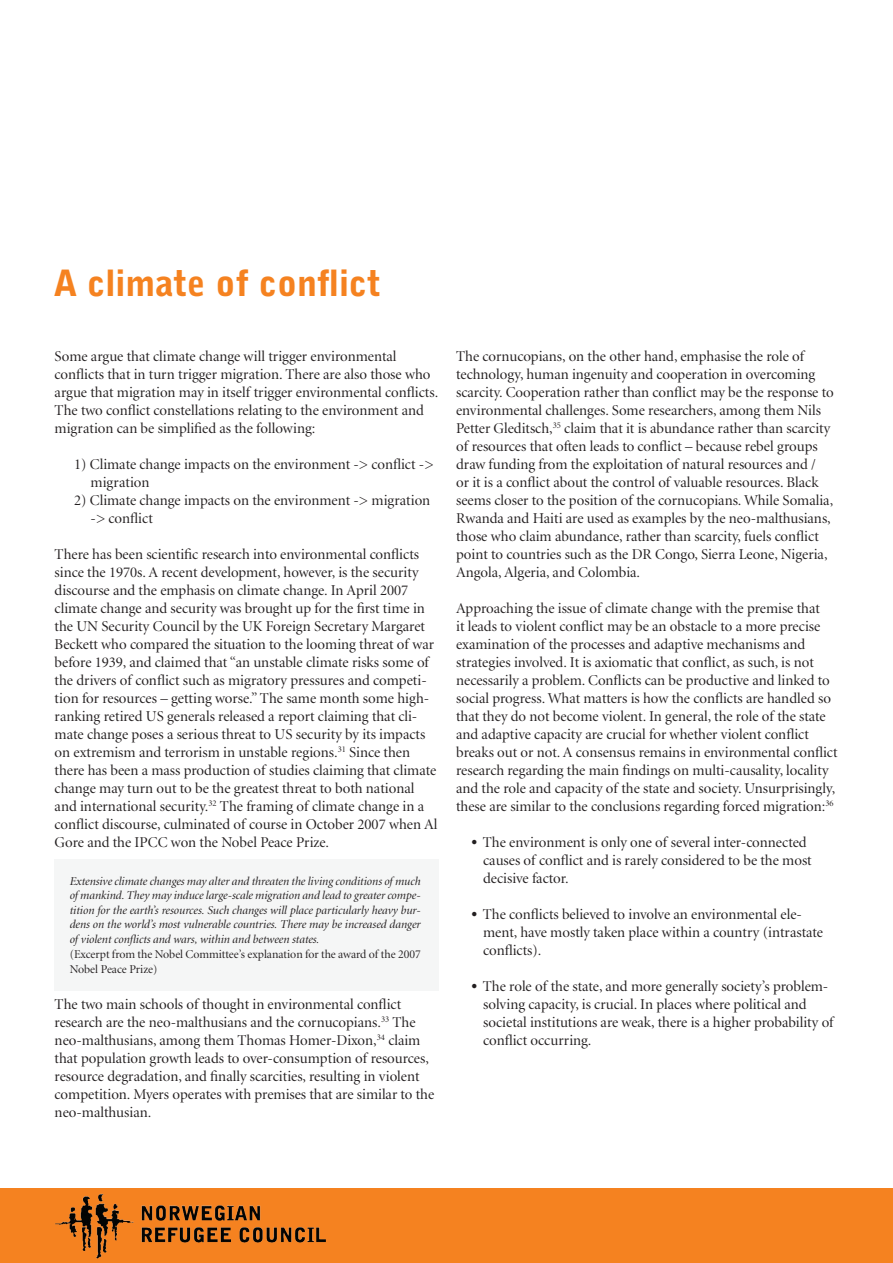
<style>
.page{position:relative;width:893px;height:1263px;background:#fff}
.page>*{position:absolute;margin:0;border:0;box-sizing:border-box;transform-origin:0 0}
.t1{font:900 36px "Bell Gothic";color:#f58220}
.t2{font:15px/18px "Minion Display";color:#231f20}
.t3{font:italic 12px/14.7px "Minion Display";color:#231f20;text-align:justify}
.t4{font:12px/15.3px "Minion Display";color:#231f20}
.s1{font-size:24px}
</style>
<div class="page">
<div style="left:54px;top:859px;width:384px;height:132px;background:#f5f6f6"></div>
<div style="left:0;top:1188px;width:893px;height:75px;background:#f58220"></div>
<img style="left:55px;top:1193px;width:270px;height:66px">
<h1 class="t1" style="left:54px;top:262px;width:329px">A climate of conflict</h1>
<p class="t2" style="left:55px;top:348px;width:385px">Some argue that climate change will trigger environmental conflicts that in turn trigger migration. There are also those who argue that migration may in itself trigger environmental conflicts.<br>The two conflict constellations relating to the environment and migration can be simplified as the following:</p>
<p class="t2" style="left:91px;top:456px;width:344px;text-indent:-16px">1) Climate change impacts on the environment -&gt; conflict -&gt; migration</p>
<p class="t2" style="left:91px;top:492px;width:341px;text-indent:-16px">2) Climate change impacts on the environment -&gt; migration -&gt; conflict</p>
<p class="t2" style="left:55px;top:546px;width:384px">There has been scientific research into environmental conflicts since the 1970s. A recent development, however, is the security discourse and the emphasis on climate change. In April 2007 climate change and security was brought up for the first time in the UN Security Council by the UK Foreign Secretary Margaret Beckett who compared the situation to the looming threat of war before 1939, and claimed that “an unstable climate risks some of the drivers of conflict such as migratory pressures and competi&shy;tion for resources – getting worse.” The same month some high&shy;ranking retired US generals released a report claiming that cli&shy;mate change poses a serious threat to US security by its impacts on extremism and terrorism in unstable regions.<sup>31</sup> Since then there has been a mass production of studies claiming that climate change may turn out to be the greatest threat to both national and international security.<sup>32</sup> The framing of climate change in a conflict discourse, culminated of course in October 2007 when Al Gore and the IPCC won the Nobel Peace Prize.</p>
<p class="t3" style="left:70px;top:874px;width:352px">Extensive climate changes may alter and threaten the living conditions of much of mankind. They may induce large-scale migration and lead to greater compe&shy;tition for the earth’s resources. Such changes will place particularly heavy bur&shy;dens on the world’s most vulnerable countries. There may be increased danger of violent conflicts and wars, within and between states.</p>
<p class="t4" style="left:70px;top:947px;width:352px">(Excerpt from the Nobel Committee’s explanation for the award of the 2007<br>Nobel Peace Prize)</p>
<p class="t2" style="left:55px;top:996px;width:381px">The two main schools of thought in environmental conflict research are the neo-malthusians and the cornucopians.<sup>33</sup> The neo-malthusians, among them Thomas Homer-Dixon,<sup>34</sup> claim that population growth leads to over-consumption of resources, resource degradation, and finally scarcities, resulting in violent competition. Myers operates with premises that are similar to the neo-malthusian.</p>
<p class="t2" style="left:456px;top:348px;width:379px">The cornucopians, on the other hand, emphasise the role of technology, human ingenuity and cooperation in overcoming scarcity. Cooperation rather than conflict may be the response to environmental challenges. Some researchers, among them Nils Petter Gleditsch,<sup>35</sup> claim that it is abundance rather than scarcity of resources that often leads to conflict – because rebel groups draw funding from the exploitation of natural resources and /<br>or it is a conflict about the control of valuable resources. Black seems closer to the position of the cornucopians. While Somalia, Rwanda and Haiti are used as examples by the neo-malthusians, those who claim abundance, rather than scarcity, fuels conflict point to countries such as the DR Congo, Sierra Leone, Nigeria, Angola, Algeria, and Colombia.</p>
<p class="t2" style="left:456px;top:600px;width:383px">Approaching the issue of climate change with the premise that<br>it leads to violent conflict may be an obstacle to a more precise examination of the processes and adaptive mechanisms and strategies involved. It is axiomatic that conflict, as such, is not necessarily a problem. Conflicts can be productive and linked to social progress. What matters is how the conflicts are handled so that they do not become violent. In general, the role of the state and adaptive capacity are crucial for whether violent conflict breaks out or not. A consensus remains in environmental conflict research regarding the main findings on multi-causality, locality and the role and capacity of the state and society. Unsurprisingly, these are similar to the conclusions regarding forced migration:<sup>36</sup></p>
<p class="t2" style="left:483px;top:834px;width:330px;text-indent:-12px"><span class="s1">•</span> The environment is only one of several inter-connected causes of conflict and is rarely considered to be the most decisive factor.</p>
<p class="t2" style="left:483px;top:906px;width:341px;text-indent:-12px"><span class="s1">•</span> The conflicts believed to involve an environmental ele&shy;ment, have mostly taken place within a country (intrastate conflicts).</p>
<p class="t2" style="left:483px;top:978px;width:352px;text-indent:-12px"><span class="s1">•</span> The role of the state, and more generally society’s problem&shy;solving capacity, is crucial. In places where political and societal institutions are weak, there is a higher probability of conflict occurring.</p>
</div>
